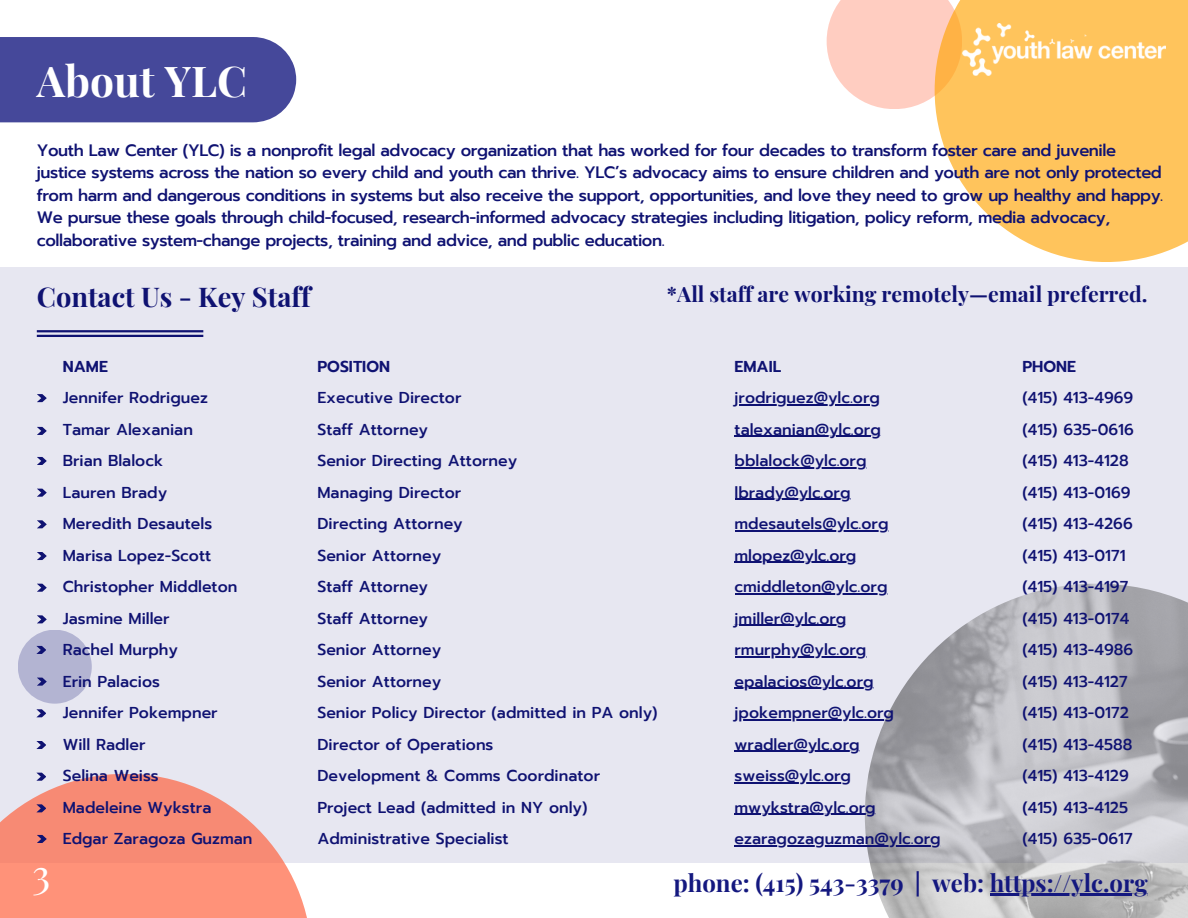
<style>
.page{position:relative;width:1188px;height:918px;background:#fff}
.page>*{position:absolute;margin:0;border:0;box-sizing:border-box;transform-origin:0 0}
.t1{font:700 42.45px "Playfair Display";color:#fff}
.t2{font:40.5px "Playfair Display";color:#fff}
.t3{font:700 27.3px "Playfair Display";color:#0f1272}
.t4{font:700 24px "Playfair Display";color:#14187f}
.t5{font:700 21.3px "Playfair Display";color:#0f1272}
.t6{font:500 16.5px/22.5px "Prompt";letter-spacing:-.025em;color:#0f1272}
.t7{font:500 15.75px/31.5px "Prompt";color:#0f1272}
.t8{font:600 15.75px "Prompt";color:#0f1272}
</style>
<div class="page">
<div style="left:0;top:37px;width:296px;height:85px;background:#45489a"></div>
<svg style="left:827px;top:0;width:108px;height:109px;background:#ffd2c8"></svg>
<div style="left:0;top:268px;width:1188px;height:595px;background:#e7e7f1"></div>
<img style="left:865px;top:584px;width:323px;height:334px">
<svg style="left:0;top:774px;width:307px;height:144px;fill:#f79279"></svg>
<svg style="left:935px;top:0;width:253px;height:262px;background:#ffca70"></svg>
<img style="left:962px;top:24px;width:204px;height:52px">
<div style="left:18px;top:630px;width:74px;height:74px;background:#b3b4d2;border-radius:50%"></div>
<hr style="left:990px;top:894px;width:158px;height:2px;background:#14187f">
<hr style="left:37px;top:330px;width:166px;height:2px;background:#0f1272">
<hr style="left:37px;top:335px;width:166px;height:2px;background:#0f1272">
<hr style="left:735px;top:404px;width:145px;height:1px;background:#0f1272">
<hr style="left:735px;top:436px;width:146px;height:1px;background:#0f1272">
<hr style="left:735px;top:467px;width:132px;height:1px;background:#0f1272">
<hr style="left:735px;top:499px;width:116px;height:1px;background:#0f1272">
<hr style="left:735px;top:530px;width:154px;height:1px;background:#0f1272">
<hr style="left:735px;top:562px;width:121px;height:1px;background:#0f1272">
<hr style="left:735px;top:593px;width:152px;height:1px;background:#0f1272">
<hr style="left:735px;top:625px;width:111px;height:1px;background:#0f1272">
<hr style="left:735px;top:656px;width:131px;height:1px;background:#0f1272">
<hr style="left:735px;top:688px;width:139px;height:1px;background:#0f1272">
<hr style="left:735px;top:719px;width:159px;height:1px;background:#0f1272">
<hr style="left:735px;top:751px;width:125px;height:1px;background:#0f1272">
<hr style="left:735px;top:782px;width:116px;height:1px;background:#0f1272">
<hr style="left:735px;top:814px;width:141px;height:1px;background:#0f1272">
<hr style="left:735px;top:845px;width:206px;height:1px;background:#0f1272">
<svg style="left:37px;top:394px;width:10px;height:8px"></svg>
<svg style="left:37px;top:427px;width:10px;height:8px"></svg>
<svg style="left:37px;top:457px;width:10px;height:8px"></svg>
<svg style="left:37px;top:489px;width:10px;height:8px"></svg>
<svg style="left:37px;top:520px;width:10px;height:8px"></svg>
<svg style="left:37px;top:552px;width:10px;height:8px"></svg>
<svg style="left:37px;top:584px;width:10px;height:8px"></svg>
<svg style="left:37px;top:615px;width:10px;height:8px"></svg>
<svg style="left:36px;top:646px;width:10px;height:8px"></svg>
<svg style="left:37px;top:678px;width:10px;height:8px"></svg>
<svg style="left:36px;top:709px;width:10px;height:8px"></svg>
<svg style="left:36px;top:741px;width:10px;height:8px"></svg>
<svg style="left:36px;top:773px;width:10px;height:8px"></svg>
<svg style="left:37px;top:835px;width:10px;height:8px"></svg>
<svg style="left:36px;top:804px;width:10px;height:8px"></svg>
<p class="t1" style="left:37px;top:51px;width:212px">About YLC</p>
<p class="t6" style="left:37px;top:139px;width:1128px">Youth Law Center (YLC) is a nonprofit legal advocacy organization that has worked for four decades to transform foster care and juvenile justice systems across the nation so every child and youth can thrive. YLC’s advocacy aims to ensure children and youth are not only protected from harm and dangerous conditions in systems but also receive the support, opportunities, and love they need to grow up healthy and happy.<br>We pursue these goals through child-focused, research-informed advocacy strategies including litigation, policy reform, media advocacy, collaborative system-change projects, training and advice, and public education.</p>
<p class="t3" style="left:37px;top:278px;width:275px">Contact Us - Key Staff</p>
<p class="t5" style="left:667px;top:279px;width:482px">*All staff are working remotely—email preferred.</p>
<p class="t8" style="left:63px;top:355px;width:47px">NAME</p>
<p class="t7" style="left:63px;top:382px;width:147px">Jennifer Rodriguez</p>
<p class="t7" style="left:63px;top:414px;width:132px">Tamar Alexanian</p>
<p class="t7" style="left:63px;top:445px;width:102px">Brian Blalock</p>
<p class="t7" style="left:63px;top:477px;width:106px">Lauren Brady</p>
<p class="t7" style="left:63px;top:508px;width:151px">Meredith Desautels</p>
<p class="t7" style="left:63px;top:540px;width:150px">Marisa Lopez-Scott</p>
<p class="t7" style="left:63px;top:571px;width:176px">Christopher Middleton</p>
<p class="t7" style="left:63px;top:603px;width:108px">Jasmine Miller</p>
<p class="t7" style="left:63px;top:634px;width:117px">Rachel Murphy</p>
<p class="t7" style="left:63px;top:666px;width:99px">Erin Palacios</p>
<p class="t7" style="left:63px;top:697px;width:156px">Jennifer Pokempner</p>
<p class="t7" style="left:63px;top:729px;width:84px">Will Radler</p>
<p class="t7" style="left:63px;top:760px;width:98px">Selina Weiss</p>
<p class="t7" style="left:63px;top:792px;width:150px">Madeleine Wykstra</p>
<p class="t7" style="left:63px;top:823px;width:191px">Edgar Zaragoza Guzman</p>
<p class="t8" style="left:317px;top:355px;width:74px">POSITION</p>
<p class="t7" style="left:317px;top:382px;width:146px">Executive Director</p>
<p class="t7" style="left:317px;top:414px;width:112px">Staff Attorney</p>
<p class="t7" style="left:317px;top:445px;width:201px">Senior Directing Attorney</p>
<p class="t7" style="left:317px;top:477px;width:145px">Managing Director</p>
<p class="t7" style="left:317px;top:508px;width:147px">Directing Attorney</p>
<p class="t7" style="left:317px;top:540px;width:125px">Senior Attorney</p>
<p class="t7" style="left:317px;top:571px;width:112px">Staff Attorney</p>
<p class="t7" style="left:317px;top:603px;width:112px">Staff Attorney</p>
<p class="t7" style="left:317px;top:634px;width:125px">Senior Attorney</p>
<p class="t7" style="left:317px;top:666px;width:125px">Senior Attorney</p>
<p class="t7" style="left:317px;top:697px;width:342px">Senior Policy Director (admitted in PA only)</p>
<p class="t7" style="left:317px;top:729px;width:178px">Director of Operations</p>
<p class="t7" style="left:317px;top:760px;width:284px">Development &amp; Comms Coordinator</p>
<p class="t7" style="left:317px;top:792px;width:272px">Project Lead (admitted in NY only)</p>
<p class="t7" style="left:317px;top:823px;width:193px">Administrative Specialist</p>
<p class="t8" style="left:735px;top:355px;width:48px">EMAIL</p>
<p class="t7" style="left:735px;top:382px;width:147px">jrodriguez@ylc.org</p>
<p class="t7" style="left:735px;top:414px;width:148px">talexanian@ylc.org</p>
<p class="t7" style="left:735px;top:445px;width:133px">bblalock@ylc.org</p>
<p class="t7" style="left:735px;top:477px;width:117px">lbrady@ylc.org</p>
<p class="t7" style="left:735px;top:508px;width:155px">mdesautels@ylc.org</p>
<p class="t7" style="left:735px;top:540px;width:123px">mlopez@ylc.org</p>
<p class="t7" style="left:735px;top:571px;width:154px">cmiddleton@ylc.org</p>
<p class="t7" style="left:735px;top:603px;width:113px">jmiller@ylc.org</p>
<p class="t7" style="left:735px;top:634px;width:133px">rmurphy@ylc.org</p>
<p class="t7" style="left:735px;top:666px;width:141px">epalacios@ylc.org</p>
<p class="t7" style="left:735px;top:697px;width:161px">jpokempner@ylc.org</p>
<p class="t7" style="left:735px;top:729px;width:127px">wradler@ylc.org</p>
<p class="t7" style="left:735px;top:760px;width:118px">sweiss@ylc.org</p>
<p class="t7" style="left:735px;top:792px;width:143px">mwykstra@ylc.org</p>
<p class="t7" style="left:735px;top:823px;width:208px">ezaragozaguzman@ylc.org</p>
<p class="t8" style="left:1022px;top:355px;width:55px">PHONE</p>
<p class="t7" style="left:1022px;top:382px;width:112px">(415) 413-4969</p>
<p class="t7" style="left:1022px;top:414px;width:113px">(415) 635-0616</p>
<p class="t7" style="left:1022px;top:445px;width:110px">(415) 413-4128 (415) 413-0169</p>
<p class="t7" style="left:1022px;top:508px;width:112px">(415) 413-4266</p>
<p class="t7" style="left:1022px;top:540px;width:105px">(415) 413-0171</p>
<p class="t7" style="left:1022px;top:571px;width:107px">(415) 413-4197</p>
<p class="t7" style="left:1022px;top:603px;width:108px">(415) 413-0174</p>
<p class="t7" style="left:1022px;top:634px;width:112px">(415) 413-4986</p>
<p class="t7" style="left:1022px;top:666px;width:107px">(415) 413-4127</p>
<p class="t7" style="left:1022px;top:697px;width:108px">(415) 413-0172</p>
<p class="t7" style="left:1022px;top:729px;width:112px">(415) 413-4588</p>
<p class="t7" style="left:1022px;top:760px;width:108px">(415) 413-4129</p>
<p class="t7" style="left:1022px;top:792px;width:107px">(415) 413-4125</p>
<p class="t7" style="left:1022px;top:823px;width:112px">(415) 635-0617</p>
<p class="t2" style="left:32px;top:845px;width:20px">3</p>
<p class="t4" style="left:673px;top:866px;width:476px">phone: (415) 543-3379 | web: https://ylc.org</p>
</div>
